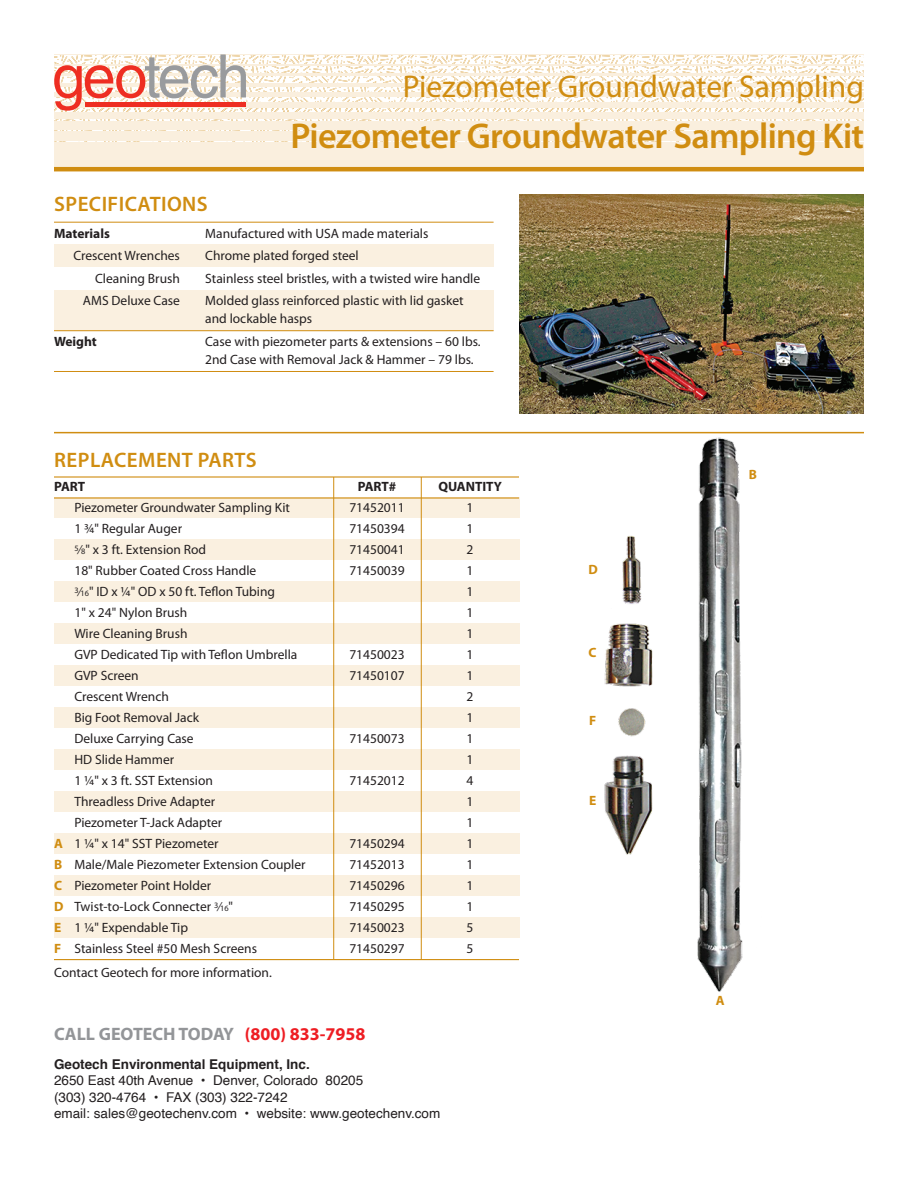
<style>
.page{position:relative;width:918px;height:1188px;background:#fff}
.page>*{position:absolute;margin:0;border:0;box-sizing:border-box;transform-origin:0 0}
.t1{font:600 36px "Myriad Pro";letter-spacing:-.02em;color:#d08d11}
.t2{font:31.5px "Myriad Pro";color:#d08d11}
.t3{font:600 21px "Myriad Pro";letter-spacing:.02em;color:#d08d11}
.t4{font:700 18px "Myriad Pro";color:#939598}
.t5{font:13.5px/18px "Myriad Pro";color:#231f20}
.t6{font:13.5px "Helvetica";color:#231f20}
.t7{font:700 13.5px "Helvetica";color:#231f20}
.t8{font:700 13.5px "Myriad Pro";color:#231f20}
.t9{font:700 13.5px "Myriad Pro";color:#d08d11}
.s1{font-size:8.25px}
.s2{font-weight:700;color:#d08d11}
.s3{color:#ee1d23}
</style>
<div class="page">
<div style="left:54px;top:497px;width:465px;height:21px;background:#faf0e0"></div>
<div style="left:54px;top:539px;width:465px;height:21px;background:#faf0e0"></div>
<div style="left:54px;top:581px;width:465px;height:21px;background:#faf0e0"></div>
<div style="left:54px;top:623px;width:465px;height:21px;background:#faf0e0"></div>
<div style="left:54px;top:665px;width:465px;height:21px;background:#faf0e0"></div>
<div style="left:54px;top:707px;width:465px;height:21px;background:#faf0e0"></div>
<div style="left:54px;top:749px;width:465px;height:21px;background:#faf0e0"></div>
<div style="left:54px;top:791px;width:465px;height:21px;background:#faf0e0"></div>
<div style="left:54px;top:833px;width:465px;height:21px;background:#faf0e0"></div>
<div style="left:54px;top:875px;width:465px;height:21px;background:#faf0e0"></div>
<div style="left:54px;top:917px;width:465px;height:21px;background:#faf0e0"></div>
<div style="left:54px;top:245px;width:440px;height:22px;background:#faf0e0"></div>
<div style="left:54px;top:290px;width:440px;height:41px;background:#faf0e0"></div>
<img style="left:697px;top:437px;width:46px;height:555px">
<img style="left:604px;top:536px;width:49px;height:319px">
<hr style="left:54px;top:432px;width:810px;height:1px;background:#d08d11">
<svg style="left:54px;top:55px;width:810px;height:100px"></svg>
<hr style="left:54px;top:54px;width:810px;height:1px;background:#faefde">
<hr style="left:54px;top:64px;width:810px;height:1px;background:#faefde">
<hr style="left:54px;top:73px;width:810px;height:3px;background:#faefde">
<hr style="left:54px;top:83px;width:810px;height:4px;background:#faefde">
<div style="left:54px;top:92px;width:810px;height:5px;background:#faefde"></div>
<div style="left:54px;top:102px;width:810px;height:6px;background:#faefde"></div>
<div style="left:54px;top:112px;width:810px;height:6px;background:#faefde"></div>
<div style="left:54px;top:121px;width:810px;height:8px;background:#faefde"></div>
<div style="left:54px;top:131px;width:810px;height:10px;background:#faefde"></div>
<div style="left:54px;top:142px;width:810px;height:12px;background:#faefde"></div>
<div style="left:54px;top:155px;width:810px;height:12px;background:#faefde"></div>
<svg style="left:54px;top:54px;width:192px;height:57px"></svg>
<div style="left:85px;top:102px;width:161px;height:5px;background:#ee2e22"></div>
<hr style="left:54px;top:167px;width:810px;height:4px;background:#d08d11">
<img style="left:519px;top:195px;width:345px;height:218px">
<hr style="left:333px;top:477px;width:1px;height:483px;background:#d08d11">
<hr style="left:421px;top:477px;width:1px;height:483px;background:#d08d11">
<hr style="left:54px;top:476px;width:465px;height:2px;background:#d08d11">
<hr style="left:54px;top:497px;width:465px;height:2px;background:#d08d11">
<hr style="left:54px;top:959px;width:465px;height:1px;background:#d08d11">
<hr style="left:54px;top:330px;width:440px;height:1px;background:#d08d11">
<hr style="left:54px;top:371px;width:440px;height:1px;background:#d08d11">
<hr style="left:54px;top:222px;width:440px;height:1px;background:#d08d11">
<p class="t2" style="left:403px;top:74px;width:463px">Piezometer Groundwater Sampling</p>
<p class="t1" style="left:291px;top:122px;width:575px">Piezometer Groundwater Sampling Kit</p>
<p class="t3" style="left:54px;top:196px;width:155px">SPECIFICATIONS</p>
<p class="t8" style="left:54px;top:225px;width:57px">Materials</p>
<p class="t5" style="left:205px;top:225px;width:225px">Manufactured with USA made materials</p>
<p class="t5" style="left:73px;top:248px;width:108px">Crescent Wrenches</p>
<p class="t5" style="left:205px;top:248px;width:155px">Chrome plated forged steel</p>
<p class="t5" style="left:95px;top:270px;width:86px">Cleaning Brush</p>
<p class="t5" style="left:205px;top:270px;width:277px">Stainless steel bristles, with a twisted wire handle</p>
<p class="t5" style="left:83px;top:293px;width:99px">AMS Deluxe Case</p>
<p class="t5" style="left:205px;top:293px;width:260px">Molded glass reinforced plastic with lid gasket and lockable hasps</p>
<p class="t8" style="left:54px;top:333px;width:44px">Weight</p>
<p class="t5" style="left:205px;top:333px;width:277px">Case with piezometer parts &amp; extensions – 60 lbs.<br>2nd Case with Removal Jack &amp; Hammer – 79 lbs.</p>
<p class="t3" style="left:54px;top:452px;width:204px">REPLACEMENT PARTS</p>
<p class="t8" style="left:54px;top:478px;width:33px">PART</p>
<p class="t8" style="left:358px;top:478px;width:40px">PART#</p>
<p class="t8" style="left:438px;top:478px;width:65px">QUANTITY</p>
<p class="t5" style="left:74px;top:500px;width:217px">Piezometer Groundwater Sampling Kit</p>
<p class="t5" style="left:349px;top:500px;width:57px">71452011</p>
<p class="t5" style="left:467px;top:500px;width:8px">1</p>
<p class="t5" style="left:74px;top:521px;width:109px">1 ¾" Regular Auger</p>
<p class="t5" style="left:349px;top:521px;width:57px">71450394</p>
<p class="t5" style="left:467px;top:521px;width:8px">1</p>
<p class="t5" style="left:74px;top:542px;width:133px"><sup>5</sup>⁄<span class="s1">8</span>" x 3 ft. Extension Rod</p>
<p class="t5" style="left:349px;top:542px;width:57px">71450041</p>
<p class="t5" style="left:467px;top:542px;width:8px">2</p>
<p class="t5" style="left:74px;top:563px;width:183px">18" Rubber Coated Cross Handle</p>
<p class="t5" style="left:349px;top:563px;width:57px">71450039</p>
<p class="t5" style="left:467px;top:563px;width:8px">1</p>
<p class="t5" style="left:74px;top:584px;width:202px"><sup>3</sup>⁄<span class="s1">16</span>" ID x ¼" OD x 50 ft. Teflon Tubing</p>
<p class="t5" style="left:467px;top:584px;width:8px">1</p>
<p class="t5" style="left:74px;top:605px;width:115px">1" x 24" Nylon Brush</p>
<p class="t5" style="left:467px;top:605px;width:8px">1</p>
<p class="t5" style="left:74px;top:626px;width:115px">Wire Cleaning Brush</p>
<p class="t5" style="left:467px;top:626px;width:8px">1</p>
<p class="t5" style="left:74px;top:647px;width:225px">GVP Dedicated Tip with Teflon Umbrella</p>
<p class="t5" style="left:349px;top:647px;width:57px">71450023</p>
<p class="t5" style="left:467px;top:647px;width:8px">1</p>
<p class="t5" style="left:74px;top:668px;width:66px">GVP Screen</p>
<p class="t5" style="left:349px;top:668px;width:57px">71450107</p>
<p class="t5" style="left:467px;top:668px;width:8px">1</p>
<p class="t5" style="left:74px;top:689px;width:96px">Crescent Wrench</p>
<p class="t5" style="left:467px;top:689px;width:8px">2</p>
<p class="t5" style="left:74px;top:710px;width:126px">Big Foot Removal Jack</p>
<p class="t5" style="left:467px;top:710px;width:8px">1</p>
<p class="t5" style="left:74px;top:731px;width:121px">Deluxe Carrying Case</p>
<p class="t5" style="left:349px;top:731px;width:57px">71450073</p>
<p class="t5" style="left:467px;top:731px;width:8px">1</p>
<p class="t5" style="left:74px;top:752px;width:101px">HD Slide Hammer</p>
<p class="t5" style="left:467px;top:752px;width:8px">1</p>
<p class="t5" style="left:74px;top:773px;width:140px">1 ¼" x 3 ft. SST Extension</p>
<p class="t5" style="left:349px;top:773px;width:57px">71452012</p>
<p class="t5" style="left:467px;top:773px;width:8px">4</p>
<p class="t5" style="left:74px;top:794px;width:142px">Threadless Drive Adapter</p>
<p class="t5" style="left:467px;top:794px;width:8px">1</p>
<p class="t5" style="left:74px;top:815px;width:149px">Piezometer T-Jack Adapter</p>
<p class="t5" style="left:467px;top:815px;width:8px">1</p>
<p class="t5" style="left:54px;top:836px;width:166px"><span class="s2">A</span> 1 ¼" x 14" SST Piezometer</p>
<p class="t5" style="left:349px;top:836px;width:57px">71450294</p>
<p class="t5" style="left:467px;top:836px;width:8px">1</p>
<p class="t5" style="left:54px;top:857px;width:253px"><span class="s2">B</span> Male/Male Piezometer Extension Coupler</p>
<p class="t5" style="left:349px;top:857px;width:57px">71452013</p>
<p class="t5" style="left:467px;top:857px;width:8px">1</p>
<p class="t5" style="left:54px;top:878px;width:159px"><span class="s2">C</span> Piezometer Point Holder</p>
<p class="t5" style="left:349px;top:878px;width:57px">71450296</p>
<p class="t5" style="left:467px;top:878px;width:8px">1</p>
<p class="t5" style="left:54px;top:899px;width:181px"><span class="s2">D</span> Twist-to-Lock Connecter <sup>3</sup>⁄<span class="s1">16</span>"</p>
<p class="t5" style="left:349px;top:899px;width:57px">71450295</p>
<p class="t5" style="left:467px;top:899px;width:8px">1</p>
<p class="t5" style="left:54px;top:920px;width:136px"><span class="s2">E</span> 1 ¼" Expendable Tip</p>
<p class="t5" style="left:349px;top:920px;width:57px">71450023</p>
<p class="t5" style="left:467px;top:920px;width:8px">5</p>
<p class="t5" style="left:54px;top:941px;width:205px"><span class="s2">F</span> Stainless Steel #50 Mesh Screens</p>
<p class="t5" style="left:349px;top:941px;width:57px">71450297</p>
<p class="t5" style="left:467px;top:941px;width:8px">5</p>
<p class="t5" style="left:54px;top:964px;width:219px">Contact Geotech for more information.</p>
<p class="t4" style="left:54px;top:1023px;width:313px">CALL GEOTECH TODAY <span class="s3">(800) 833-7958</span></p>
<p class="t7" style="left:54px;top:1059px;width:257px">Geotech Environmental Equipment, Inc.</p>
<p class="t6" style="left:54px;top:1075px;width:311px">2650 East 40th Avenue • Denver, Colorado 80205</p>
<p class="t6" style="left:54px;top:1091px;width:235px">(303) 320-4764 • FAX (303) 322-7242</p>
<p class="t6" style="left:54px;top:1107px;width:388px">email: sales@geotechenv.com • website: www.geotechenv.com</p>
<p class="t9" style="left:588px;top:561px;width:11px">D</p>
<p class="t9" style="left:589px;top:645px;width:10px">C</p>
<p class="t9" style="left:589px;top:712px;width:9px">F</p>
<p class="t9" style="left:589px;top:793px;width:9px">E</p>
<p class="t9" style="left:749px;top:466px;width:10px">B</p>
<p class="t9" style="left:716px;top:992px;width:10px">A</p>
</div>
